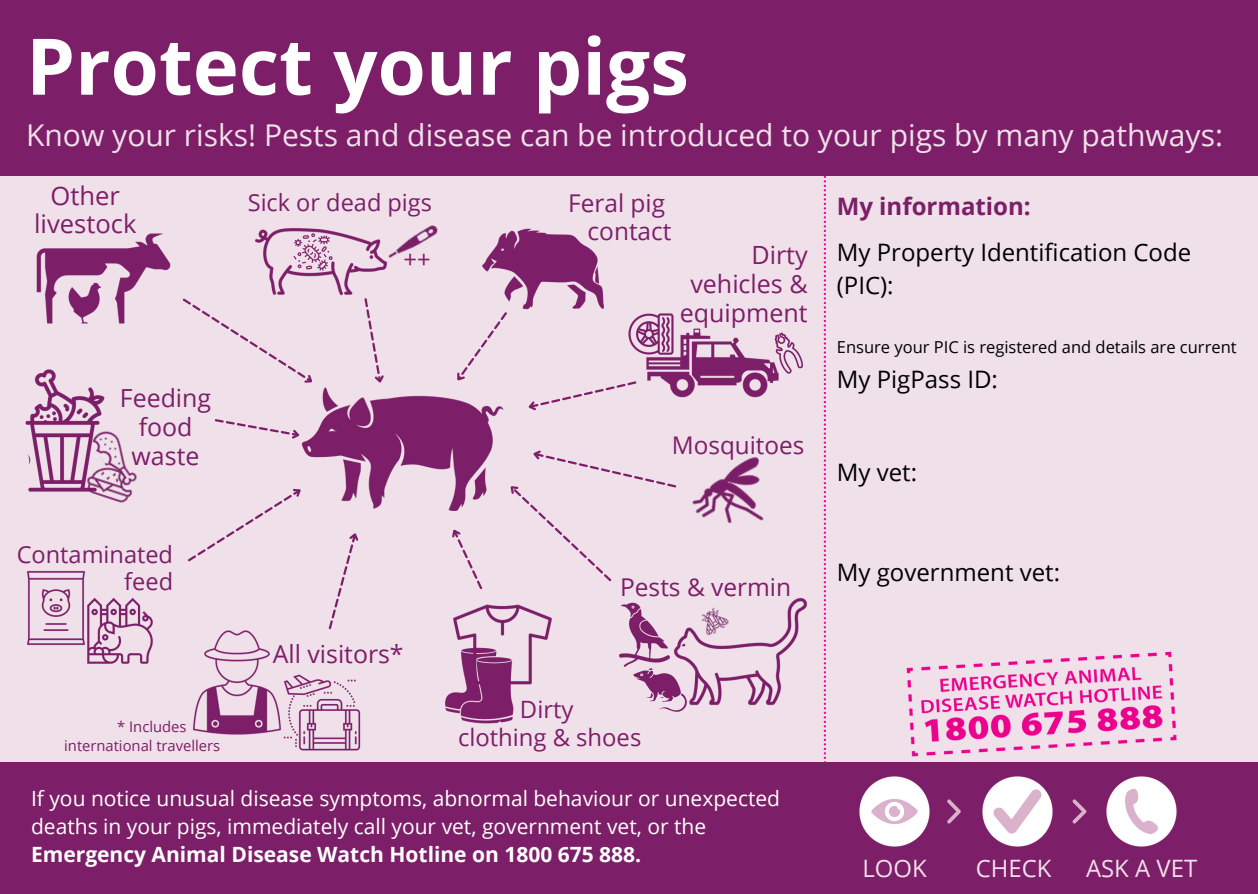
<style>
.page{position:relative;width:1258px;height:894px;background:#fff}
.page>*{position:absolute;margin:0;border:0;box-sizing:border-box;transform-origin:0 0}
.t1{font:700 78px "Open Sans";color:#fff}
.t2{font:30px "Open Sans";color:#f0e0ea}
.t3{font:25.5px/27.6px "Open Sans";color:#7d1e68;text-align:center}
.t4{font:25.2px/29.1px "Open Sans";color:#7d1e68;text-align:right}
.t5{font:24.9px/29.1px "Open Sans";color:#7d1e68;text-align:center}
.t6{font:24.6px "Open Sans";color:#7d1e68}
.t7{font:24.3px/28.5px "Open Sans";color:#7d1e68;text-align:right}
.t8{font:24px/33.6px "Open Sans";color:#000}
.t9{font:24px "Open Sans";color:#f0e0ea}
.t10{font:700 24px "Open Sans";color:#7d1e68}
.t11{font:23.7px/27.6px "Open Sans";color:#7d1e68;text-align:right}
.t12{font:21px/27.9px "Open Sans";color:#fff}
.t13{font:700 21px "Open Sans";color:#fff}
.t14{font:16.5px "Open Sans";color:#000}
.t15{font:14.7px/19.8px "Open Sans";color:#7d1e68}
</style>
<div class="page">
<div style="left:0;top:0;width:1258px;height:893px;background:#f0e0ea"></div>
<svg style="left:824px;top:176px;width:2px;height:586px"></svg>
<div style="left:0;top:0;width:1258px;height:176px;background:#7d1e68"></div>
<svg style="left:215px;top:419px;width:84px;height:20px"></svg>
<svg style="left:188px;top:488px;width:111px;height:73px"></svg>
<svg style="left:182px;top:298px;width:131px;height:85px"></svg>
<svg style="left:364px;top:298px;width:20px;height:85px"></svg>
<svg style="left:457px;top:312px;width:50px;height:69px"></svg>
<svg style="left:328px;top:533px;width:31px;height:96px"></svg>
<svg style="left:452px;top:529px;width:30px;height:60px"></svg>
<svg style="left:528px;top:381px;width:108px;height:30px"></svg>
<img style="left:299px;top:387px;width:205px;height:123px">
<img style="left:36px;top:233px;width:135px;height:91px">
<img style="left:25px;top:369px;width:80px;height:123px">
<img style="left:27px;top:571px;width:58px;height:74px">
<img style="left:87px;top:597px;width:66px;height:67px">
<img style="left:193px;top:630px;width:83px;height:105px">
<img style="left:276px;top:674px;width:85px;height:77px">
<img style="left:453px;top:604px;width:99px;height:81px">
<img style="left:445px;top:642px;width:71px;height:82px">
<img style="left:482px;top:228px;width:122px;height:82px">
<img style="left:646px;top:328px;width:133px;height:70px">
<img style="left:628px;top:313px;width:47px;height:46px">
<img style="left:769px;top:328px;width:34px;height:50px">
<img style="left:674px;top:597px;width:134px;height:109px">
<img style="left:619px;top:602px;width:55px;height:65px">
<img style="left:633px;top:667px;width:59px;height:45px">
<img style="left:694px;top:600px;width:39px;height:38px">
<img style="left:87px;top:422px;width:37px;height:35px">
<img style="left:79px;top:457px;width:58px;height:46px">
<div style="left:0;top:446px;width:29px;height:29px;background:#f0e0ea;border-radius:50%"></div>
<div style="left:0;top:762px;width:1258px;height:131px;background:#7d1e68"></div>
<img style="left:394px;top:225px;width:44px;height:31px">
<img style="left:255px;top:228px;width:139px;height:68px">
<img style="left:290px;top:229px;width:45px;height:43px">
<img style="left:906px;top:651px;width:271px;height:106px">
<img style="left:947px;top:799px;width:14px;height:25px">
<img style="left:1072px;top:799px;width:15px;height:25px">
<img style="left:859px;top:776px;width:71px;height:71px">
<img style="left:982px;top:776px;width:71px;height:71px">
<img style="left:1106px;top:776px;width:71px;height:71px">
<img style="left:692px;top:457px;width:72px;height:67px">
<svg style="left:510px;top:450px;width:166px;height:131px"></svg>
<h1 class="t1" style="left:26px;top:11px;width:664px">Protect your pigs</h1>
<h2 class="t2" style="left:26px;top:113px;width:1198px">Know your risks! Pests and disease can be introduced to your pigs by many pathways:</h2>
<p class="t3" style="left:34px;top:181px;width:104px">Other livestock</p>
<p class="t7" style="left:568px;top:188px;width:105px">Feral pig contact</p>
<p class="t11" style="left:248px;top:188px;width:186px">Sick or dead pigs</p>
<p class="t11" style="left:403px;top:244px;width:29px">++</p>
<p class="t4" style="left:680px;top:239px;width:130px">Dirty vehicles &amp; equipment</p>
<p class="t5" style="left:120px;top:383px;width:93px">Feeding food waste</p>
<p class="t11" style="left:17px;top:539px;width:158px">Contaminated feed</p>
<p class="t15" style="left:64px;top:715px;width:157px;text-indent:53px">* Includes international travellers</p>
<p class="t5" style="left:273px;top:639px;width:132px">All visitors*</p>
<p class="t7" style="left:672px;top:430px;width:134px">Mosquitoes</p>
<p class="t6" style="left:620px;top:569px;width:172px">Pests &amp; vermin</p>
<p class="t11" style="left:458px;top:694px;width:185px;text-align:center">Dirty<br>clothing &amp; shoes</p>
<p class="t12" style="left:31px;top:783px;width:750px">If you notice unusual disease symptoms, abnormal behaviour or unexpected deaths in your pigs, immediately call your vet, government vet, or the</p>
<p class="t13" style="left:31px;top:839px;width:611px">Emergency Animal Disease Watch Hotline on 1800 675 888.</p>
<p class="t10" style="left:837px;top:189px;width:195px">My information:</p>
<p class="t8" style="left:837px;top:234px;width:356px">My Property Identification Code (PIC):</p>
<p class="t14" style="left:837px;top:335px;width:401px">Ensure your PIC is registered and details are current</p>
<p class="t8" style="left:837px;top:362px;width:163px">My PigPass ID:</p>
<p class="t8" style="left:837px;top:454px;width:82px">My vet:</p>
<p class="t8" style="left:837px;top:555px;width:225px">My government vet:</p>
<p class="t9" style="left:862px;top:851px;width:66px">LOOK</p>
<p class="t9" style="left:976px;top:851px;width:77px">CHECK</p>
<p class="t9" style="left:1086px;top:851px;width:113px">ASK A VET</p>
</div>
